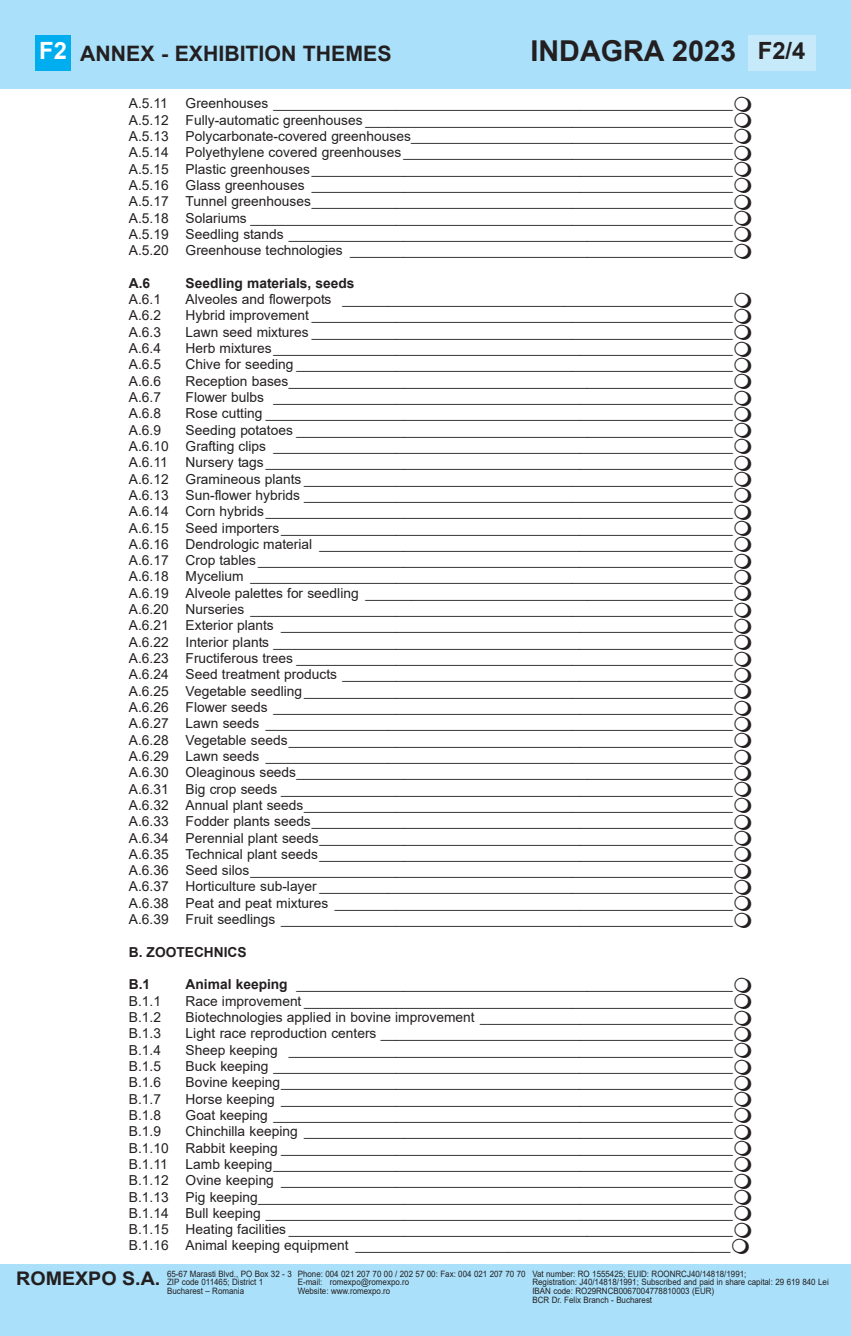
<style>
.page{position:relative;width:851px;height:1336px;background:#fff}
.page>*{position:absolute;margin:0;border:0;box-sizing:border-box;transform-origin:0 0}
.t1{font:700 28.75px "Arial";color:#231f20}
.t2{font:700 21.25px "Arial";color:#231f20}
.t3{font:700 18.75px "Arial";color:#231f20;scale:1.05 1}
.t4{font:13.75px/16.4px "Arial";color:#231f20;text-align:justify}
.t5{font:700 13.75px "Arial";color:#231f20}
.t6{font:8.75px/8.8px "Arial";color:#231f20;scale:.91 1}
.s1{font-size:23.75px;color:#fff}
.s2{font-size:23.75px}
.s3{font-weight:700}
</style>
<div class="page">
<div style="left:0;top:0;width:850px;height:89px;background:#aae0f9"></div>
<div style="left:35px;top:35px;width:36px;height:35px;background:#00aeef"></div>
<div style="left:748px;top:35px;width:67px;height:35px;background:#c6eafa"></div>
<div style="left:0;top:1264px;width:850px;height:72px;background:#aae0f9"></div>
<h2 class="t2" style="left:39px;top:42px;width:353px"><span class="s1">F2</span> ANNEX - EXHIBITION THEMES</h2>
<h1 class="t1" style="left:530px;top:35px;width:276px">INDAGRA 2023 <span class="s2">F2/4</span></h1>
<p class="t4" style="left:129px;top:95px;width:40px">A.5.11</p>
<p class="t4" style="left:129px;top:95px;width:605px;text-indent:57px">Greenhouses ____________________________________________________________ A.5.12 Fully-automatic greenhouses ________________________________________________ A.5.13 Polycarbonate-covered greenhouses__________________________________________ A.5.14 Polyethylene covered greenhouses ___________________________________________ A.5.15 Plastic greenhouses _______________________________________________________ A.5.16 Glass greenhouses _______________________________________________________ A.5.17 Tunnel greenhouses_______________________________________________________ A.5.18 Solariums _______________________________________________________________ A.5.19 Seedling stands __________________________________________________________ A.5.20 Greenhouse technologies __________________________________________________</p>
<p class="t5" style="left:129px;top:275px;width:23px">A.6</p>
<p class="t5" style="left:186px;top:275px;width:170px">Seedling materials, seeds</p>
<p class="t4" style="left:129px;top:291px;width:34px">A.6.1</p>
<p class="t4" style="left:186px;top:291px;width:548px">Alveoles and flowerpots ___________________________________________________</p>
<p class="t4" style="left:129px;top:307px;width:34px">A.6.2</p>
<p class="t4" style="left:186px;top:307px;width:548px">Hybrid improvement _______________________________________________________</p>
<p class="t4" style="left:129px;top:324px;width:34px">A.6.3</p>
<p class="t4" style="left:186px;top:324px;width:548px">Lawn seed mixtures _______________________________________________________</p>
<p class="t4" style="left:129px;top:340px;width:34px">A.6.4</p>
<p class="t4" style="left:186px;top:340px;width:548px">Herb mixtures ____________________________________________________________</p>
<p class="t4" style="left:129px;top:356px;width:34px">A.6.5</p>
<p class="t4" style="left:186px;top:356px;width:548px">Chive for seeding _________________________________________________________</p>
<p class="t4" style="left:129px;top:373px;width:34px">A.6.6</p>
<p class="t4" style="left:186px;top:373px;width:548px">Reception bases__________________________________________________________</p>
<p class="t4" style="left:129px;top:389px;width:34px">A.6.7</p>
<p class="t4" style="left:186px;top:389px;width:548px">Flower bulbs ____________________________________________________________</p>
<p class="t4" style="left:129px;top:405px;width:34px">A.6.8</p>
<p class="t4" style="left:186px;top:405px;width:548px">Rose cutting _____________________________________________________________</p>
<p class="t4" style="left:129px;top:422px;width:34px">A.6.9</p>
<p class="t4" style="left:129px;top:422px;width:605px;text-indent:57px">Seeding potatoes _________________________________________________________ A.6.10 Grafting clips ____________________________________________________________ A.6.11</p>
<p class="t4" style="left:129px;top:454px;width:605px;text-indent:57px">Nursery tags _____________________________________________________________ A.6.12 Gramineous plants ________________________________________________________ A.6.13 Sun-flower hybrids ________________________________________________________ A.6.14 Corn hybrids _____________________________________________________________ A.6.15 Seed importers ___________________________________________________________ A.6.16 Dendrologic material ______________________________________________________ A.6.17 Crop tables ______________________________________________________________ A.6.18 Mycelium _______________________________________________________________ A.6.19 Alveole palettes for seedling ________________________________________________ A.6.20 Nurseries _______________________________________________________________ A.6.21 Exterior plants ___________________________________________________________ A.6.22 Interior plants ____________________________________________________________ A.6.23 Fructiferous trees _________________________________________________________ A.6.24 Seed treatment products ___________________________________________________ A.6.25 Vegetable seedling ________________________________________________________ A.6.26 Flower seeds ____________________________________________________________ A.6.27 Lawn seeds _____________________________________________________________ A.6.28 Vegetable seeds__________________________________________________________ A.6.29 Lawn seeds _____________________________________________________________ A.6.30 Oleaginous seeds_________________________________________________________ A.6.31 Big crop seeds ___________________________________________________________ A.6.32 Annual plant seeds________________________________________________________ A.6.33 Fodder plants seeds_______________________________________________________ A.6.34 Perennial plant seeds______________________________________________________ A.6.35 Technical plant seeds______________________________________________________ A.6.36 Seed silos_______________________________________________________________ A.6.37 Horticulture sub-layer ______________________________________________________ A.6.38 Peat and peat mixtures ____________________________________________________ A.6.39 Fruit seedlings ___________________________________________________________</p>
<p class="t5" style="left:129px;top:944px;width:119px">B. ZOOTECHNICS</p>
<p class="t5" style="left:129px;top:977px;width:23px">B.1</p>
<p class="t4" style="left:186px;top:976px;width:548px"><span class="s3">Animal keeping</span> _________________________________________________________</p>
<p class="t4" style="left:129px;top:993px;width:34px">B.1.1</p>
<p class="t4" style="left:186px;top:993px;width:548px">Race improvement ________________________________________________________</p>
<p class="t4" style="left:129px;top:1009px;width:34px">B.1.2</p>
<p class="t4" style="left:186px;top:1009px;width:548px">Biotechnologies applied in bovine improvement _________________________________</p>
<p class="t4" style="left:129px;top:1025px;width:34px">B.1.3</p>
<p class="t4" style="left:186px;top:1025px;width:548px">Light race reproduction centers ______________________________________________</p>
<p class="t4" style="left:129px;top:1042px;width:34px">B.1.4</p>
<p class="t4" style="left:186px;top:1042px;width:548px">Sheep keeping __________________________________________________________</p>
<p class="t4" style="left:129px;top:1058px;width:34px">B.1.5</p>
<p class="t4" style="left:186px;top:1058px;width:548px">Buck keeping ____________________________________________________________</p>
<p class="t4" style="left:129px;top:1074px;width:34px">B.1.6</p>
<p class="t4" style="left:186px;top:1074px;width:548px">Bovine keeping___________________________________________________________</p>
<p class="t4" style="left:129px;top:1091px;width:34px">B.1.7</p>
<p class="t4" style="left:186px;top:1091px;width:548px">Horse keeping ___________________________________________________________</p>
<p class="t4" style="left:129px;top:1107px;width:34px">B.1.8</p>
<p class="t4" style="left:186px;top:1107px;width:548px">Goat keeping ____________________________________________________________</p>
<p class="t4" style="left:129px;top:1123px;width:34px">B.1.9</p>
<p class="t4" style="left:129px;top:1123px;width:605px;text-indent:57px">Chinchilla keeping ________________________________________________________ B.1.10 Rabbit keeping ___________________________________________________________ B.1.11</p>
<p class="t4" style="left:129px;top:1156px;width:605px;text-indent:57px">Lamb keeping____________________________________________________________ B.1.12 Ovine keeping ___________________________________________________________ B.1.13 Pig keeping______________________________________________________________ B.1.14 Bull keeping _____________________________________________________________ B.1.15 Heating facilities __________________________________________________________ B.1.16 Animal keeping equipment _________________________________________________</p>
<h3 class="t3" style="left:16px;top:1268px;width:139px">ROMEXPO S.A.</h3>
<p class="t6" style="left:167px;top:1269px;width:138px">65-67 Marasti Blvd., PO Box 32 - 3<br>ZIP code 011465; District 1<br>Bucharest – Romania</p>
<p class="t6" style="left:532px;top:1269px;width:327px">Vat number: RO 1555425; EUID: ROONRCJ40/14818/1991;<br>Registration: J40/14818/1991; Subscribed and paid in share capital: 29 619 840 Lei IBAN code: RO29RNCB0067004778810003 (EUR)<br>BCR Dr. Felix Branch - Bucharest</p>
<p class="t6" style="left:298px;top:1269px;width:252px">Phone: 004 021 207 70 00 / 202 57 00: Fax: 004 021 207 70 70<br>E-mail: romexpo@romexpo.ro<br>Website: www.romexpo.ro</p>
</div>
